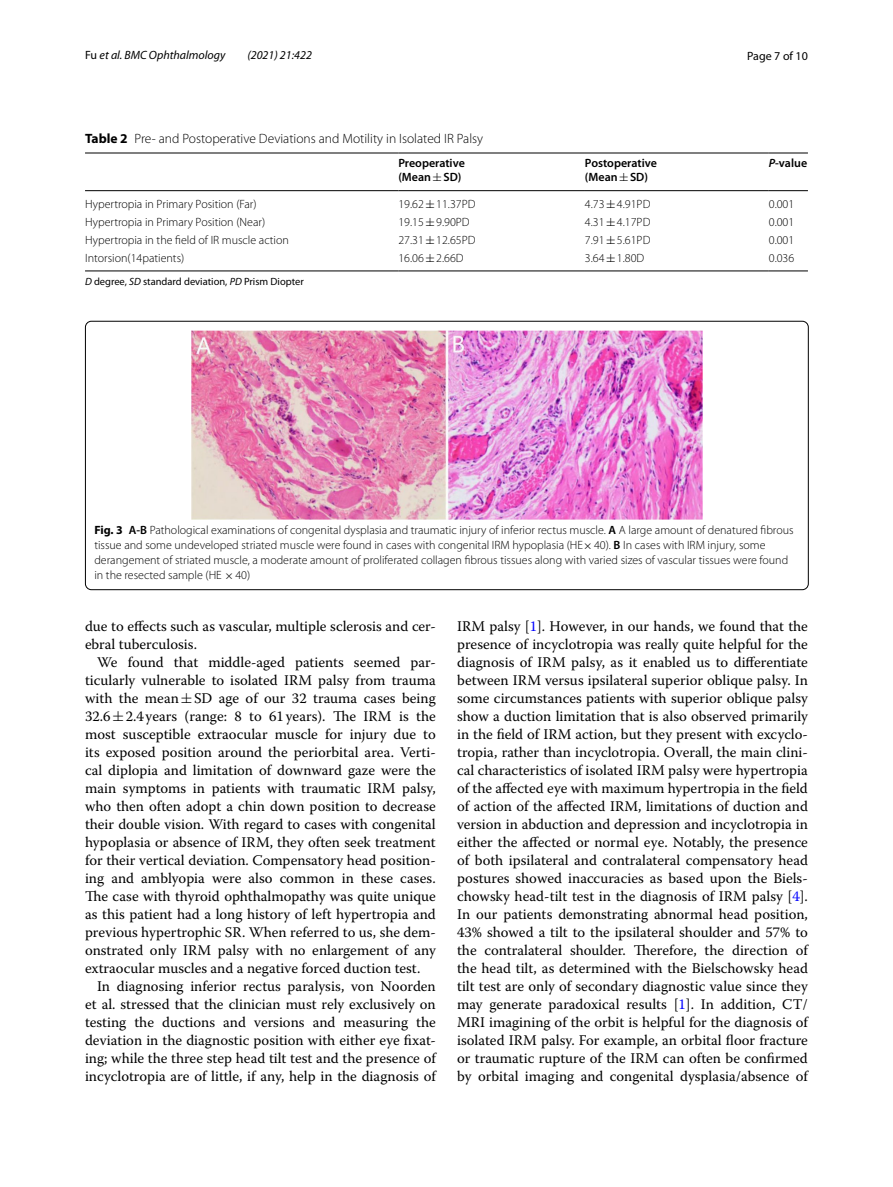
<style>
.page{position:relative;width:893px;height:1187px;background:#fff}
.page>*{position:absolute;margin:0;border:0;box-sizing:border-box;transform-origin:0 0}
.t1{font:14.7px/18px "Warnock Pro";color:#000;text-align:justify}
.t2{font:300 13.5px "Myriad Pro";color:#000}
.t3{font:300 12px/15px "Myriad Pro";color:#000}
.t4{font:600 12px/13.5px "Myriad Pro";color:#000}
.t5{font:italic 12px "Myriad Pro";color:#000}
.t6{font:12px "Myriad Pro";color:#000}
.t7{font:10.5px "Myriad Pro";color:#000}
.s1{font-style:normal}
.s2{font-weight:700}
.s3{font-family:"MTSY";font-weight:400}
.s4{font-style:italic}
.s5{font-weight:600}
.s6{font-family:"MTSY"}
.s7{color:#00f}
</style>
<div class="page">
<hr style="left:85px;top:153px;width:313px;height:1px;background:#000">
<hr style="left:85px;top:190px;width:313px;height:1px;background:#000">
<hr style="left:398px;top:153px;width:187px;height:1px;background:#000">
<hr style="left:398px;top:190px;width:187px;height:1px;background:#000">
<hr style="left:585px;top:153px;width:184px;height:1px;background:#000">
<hr style="left:585px;top:190px;width:184px;height:1px;background:#000">
<hr style="left:769px;top:153px;width:39px;height:1px;background:#000">
<hr style="left:769px;top:190px;width:39px;height:1px;background:#000">
<hr style="left:85px;top:271px;width:313px;height:1px;background:#000">
<hr style="left:398px;top:271px;width:187px;height:1px;background:#000">
<hr style="left:585px;top:271px;width:184px;height:1px;background:#000">
<hr style="left:769px;top:271px;width:39px;height:1px;background:#000">
<img style="left:192px;top:330px;width:510px;height:189px">
<div style="left:85px;top:321px;width:723px;height:269px;border:1px solid #000;border-radius:6px"></div>
<p class="t5" style="left:85px;top:48px;width:142px"><span class="s1">Fu</span> et al. BMC Ophthalmology</p>
<p class="t5" style="left:247px;top:48px;width:66px">(2021) 21:422</p>
<p class="t6" style="left:747px;top:48px;width:62px">Page 7 of 10</p>
<p class="t2" style="left:85px;top:131px;width:400px"><span class="s2">Table 2</span> Pre- and Postoperative Deviations and Motility in Isolated IR Palsy</p>
<p class="t4" style="left:398px;top:156px;width:68px">Preoperative (Mean<span class="s3">±</span>SD)</p>
<p class="t4" style="left:585px;top:156px;width:73px">Postoperative (Mean<span class="s3">±</span>SD)</p>
<p class="t4" style="left:769px;top:156px;width:40px"><span class="s4">P</span>-value</p>
<p class="t3" style="left:85px;top:196px;width:173px">Hypertropia in Primary Position (Far)</p>
<p class="t3" style="left:398px;top:196px;width:79px">19.62<span class="s3">±</span>11.37PD</p>
<p class="t3" style="left:585px;top:196px;width:67px">4.73<span class="s3">±</span>4.91PD</p>
<p class="t3" style="left:769px;top:196px;width:27px">0.001</p>
<p class="t3" style="left:85px;top:215px;width:182px">Hypertropia in Primary Position (Near)</p>
<p class="t3" style="left:398px;top:215px;width:73px">19.15<span class="s3">±</span>9.90PD</p>
<p class="t3" style="left:585px;top:215px;width:67px">4.31<span class="s3">±</span>4.17PD</p>
<p class="t3" style="left:769px;top:215px;width:27px">0.001</p>
<p class="t3" style="left:85px;top:233px;width:205px">Hypertropia in the field of IR muscle action</p>
<p class="t3" style="left:398px;top:233px;width:79px">27.31<span class="s3">±</span>12.65PD</p>
<p class="t3" style="left:585px;top:233px;width:67px">7.91<span class="s3">±</span>5.61PD</p>
<p class="t3" style="left:769px;top:233px;width:27px">0.001</p>
<p class="t3" style="left:85px;top:251px;width:101px">Intorsion(14patients)</p>
<p class="t3" style="left:398px;top:251px;width:67px">16.06<span class="s3">±</span>2.66D</p>
<p class="t3" style="left:585px;top:251px;width:61px">3.64<span class="s3">±</span>1.80D</p>
<p class="t3" style="left:769px;top:251px;width:27px">0.036</p>
<p class="t7" style="left:85px;top:275px;width:220px"><span class="s4">D</span> degree, <span class="s4">SD</span> standard deviation, <span class="s4">PD</span> Prism Diopter</p>
<p class="t3" style="left:94px;top:523px;width:701px"><span class="s2">Fig. 3</span> <span class="s5">A-B</span> Pathological examinations of congenital dysplasia and traumatic injury of inferior rectus muscle. <span class="s5">A</span> A large amount of denatured fibrous tissue and some undeveloped striated muscle were found in cases with congenital IRM hypoplasia (HE<span class="s3">×</span>40). <span class="s5">B</span> In cases with IRM injury, some derangement of striated muscle, a moderate amount of proliferated collagen fibrous tissues along with varied sizes of vascular tissues were found in the resected sample (HE <span class="s3">×</span>40)</p>
<p class="t1" style="left:85px;top:617px;width:352px">due to effects such as vascular, multiple sclerosis and cer&shy;ebral tuberculosis.</p>
<p class="t1" style="left:85px;top:653px;width:352px;text-indent:12px">We found that middle-aged patients seemed par&shy;ticularly vulnerable to isolated IRM palsy from trauma with the mean<span class="s6">±</span>SD age of our 32 trauma cases being 32.6<span class="s6">±</span>2.4years (range: 8 to 61years). The IRM is the most susceptible extraocular muscle for injury due to its exposed position around the periorbital area. Verti&shy;cal diplopia and limitation of downward gaze were the main symptoms in patients with traumatic IRM palsy, who then often adopt a chin down position to decrease their double vision. With regard to cases with congenital hypoplasia or absence of IRM, they often seek treatment for their vertical deviation. Compensatory head position&shy;ing and amblyopia were also common in these cases.<br>The case with thyroid ophthalmopathy was quite unique as this patient had a long history of left hypertropia and previous hypertrophic SR. When referred to us, she dem&shy;onstrated only IRM palsy with no enlargement of any extraocular muscles and a negative forced duction test.</p>
<p class="t1" style="left:85px;top:977px;width:352px;text-indent:12px">In diagnosing inferior rectus paralysis, von Noorden et al. stressed that the clinician must rely exclusively on testing the ductions and versions and measuring the deviation in the diagnostic position with either eye fixat&shy;ing; while the three step head tilt test and the presence of incyclotropia are of little, if any, help in the diagnosis of</p>
<p class="t1" style="left:457px;top:617px;width:352px">IRM palsy [<span class="s7">1</span>]. However, in our hands, we found that the presence of incyclotropia was really quite helpful for the diagnosis of IRM palsy, as it enabled us to differentiate between IRM versus ipsilateral superior oblique palsy. In some circumstances patients with superior oblique palsy show a duction limitation that is also observed primarily in the field of IRM action, but they present with excyclo&shy;tropia, rather than incyclotropia. Overall, the main clini&shy;cal characteristics of isolated IRM palsy were hypertropia of the affected eye with maximum hypertropia in the field of action of the affected IRM, limitations of duction and version in abduction and depression and incyclotropia in either the affected or normal eye. Notably, the presence of both ipsilateral and contralateral compensatory head postures showed inaccuracies as based upon the Biels&shy;chowsky head-tilt test in the diagnosis of IRM palsy [<span class="s7">4</span>].<br>In our patients demonstrating abnormal head position, 43% showed a tilt to the ipsilateral shoulder and 57% to the contralateral shoulder. Therefore, the direction of the head tilt, as determined with the Bielschowsky head tilt test are only of secondary diagnostic value since they may generate paradoxical results [<span class="s7">1</span>]. In addition, CT/ MRI imagining of the orbit is helpful for the diagnosis of isolated IRM palsy. For example, an orbital floor fracture or traumatic rupture of the IRM can often be confirmed by orbital imaging and congenital dysplasia/absence of</p>
</div>
